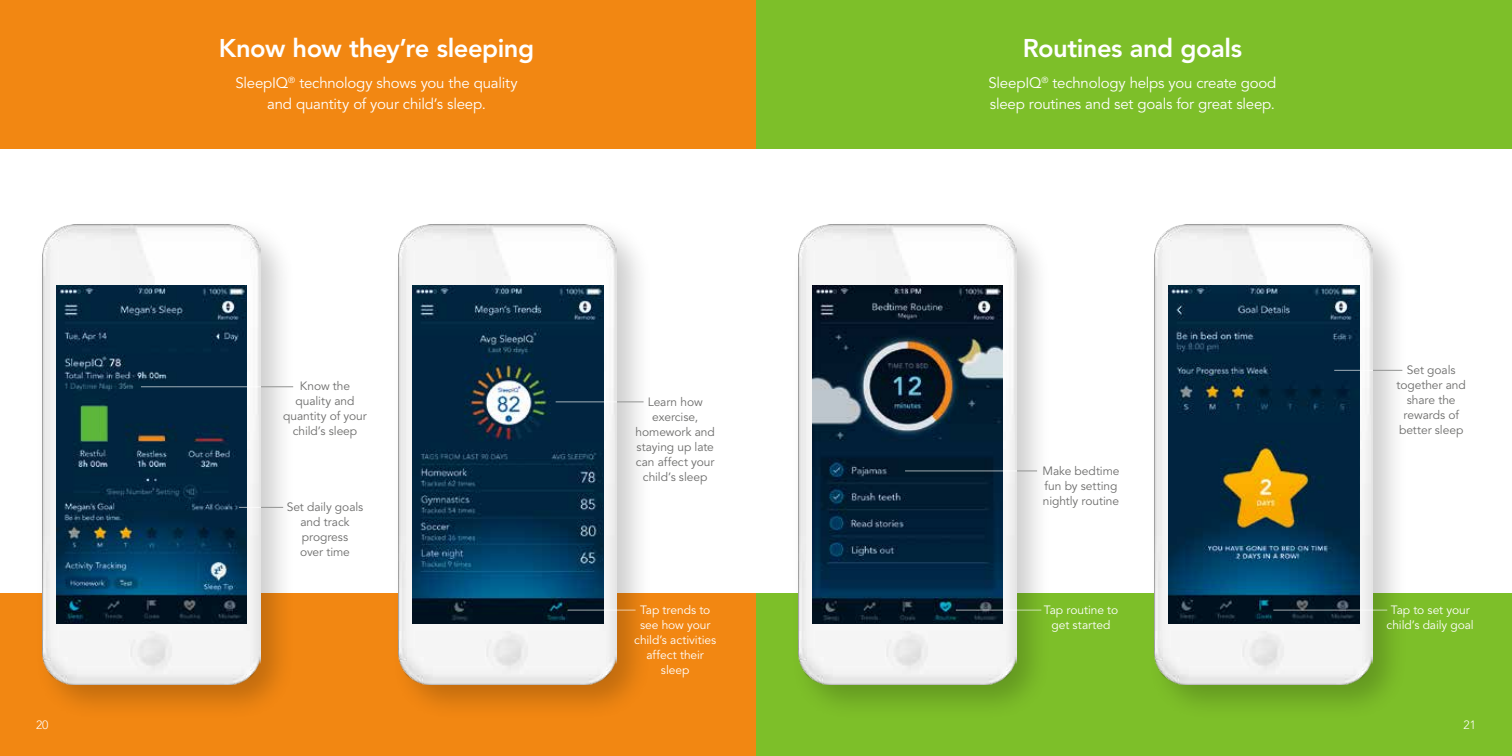
<style>
.page{position:relative;width:1512px;height:756px;background:#fff}
.page>*{position:absolute;margin:0;border:0;box-sizing:border-box;transform-origin:0 0}
.t1{font:800 25.5px "Avenir LT Std";letter-spacing:-.02em;color:#fff}
.t2{font:15px/21px "Avenir LT Std";letter-spacing:-.015em;color:#fff}
.t3{font:12px/15px "Avenir LT Std";letter-spacing:-.005em;color:#6d6d6c;text-align:center}
.t4{font:12px/15px "Avenir LT Std";letter-spacing:-.005em;color:#fff;text-align:center}
.t5{font:300 12px "Avenir LT Std";color:#fff}
</style>
<div class="page">
<div style="left:756px;top:0;width:756px;height:148px;background:#7dbf29"></div>
<div style="left:756px;top:594px;width:756px;height:162px;background:#7dbf29"></div>
<div style="left:1147px;top:217px;width:262px;height:504px;background:#000001;opacity:.2"></div>
<img style="left:1155px;top:225px;width:218px;height:460px">
<img style="left:1169px;top:286px;width:190px;height:338px">
<hr style="left:1334px;top:370px;width:68px;height:1px;background:#989998">
<div style="left:790px;top:217px;width:262px;height:504px;background:#000001;opacity:.2"></div>
<img style="left:798px;top:225px;width:218px;height:460px">
<img style="left:812px;top:286px;width:190px;height:338px">
<hr style="left:905px;top:470px;width:132px;height:1px;background:#989998">
<div style="left:0;top:0;width:756px;height:148px;background:#f28712"></div>
<div style="left:0;top:594px;width:756px;height:162px;background:#f28712"></div>
<div style="left:34px;top:217px;width:263px;height:504px;background:#000001;opacity:.2"></div>
<img style="left:42px;top:225px;width:218px;height:460px">
<img style="left:56px;top:286px;width:191px;height:338px">
<hr style="left:141px;top:386px;width:152px;height:1px;background:#989998">
<hr style="left:239px;top:507px;width:44px;height:1px;background:#989998">
<div style="left:391px;top:217px;width:262px;height:504px;background:#000001;opacity:.2"></div>
<img style="left:399px;top:225px;width:218px;height:460px">
<img style="left:413px;top:286px;width:190px;height:338px">
<hr style="left:556px;top:401px;width:88px;height:1px;background:#989998">
<hr style="left:568px;top:610px;width:68px;height:1px;background:#989998">
<hr style="left:956px;top:610px;width:85px;height:1px;background:#989998">
<hr style="left:1273px;top:610px;width:114px;height:1px;background:#989998">
<h1 class="t1" style="left:219px;top:33px;width:317px">Know how they’re sleeping</h1>
<p class="t2" style="left:235px;top:73px;width:284px;text-align:center">SleepIQ<sup>®</sup> technology shows you the quality and quantity of your child’s sleep.</p>
<p class="t3" style="left:283px;top:379px;width:85px">Know the quality and quantity of your child’s sleep</p>
<p class="t3" style="left:287px;top:500px;width:78px">Set daily goals and track progress<br>over time</p>
<p class="t3" style="left:636px;top:394px;width:81px">Learn how exercise, homework and staying up late can affect your child’s sleep</p>
<h1 class="t1" style="left:1023px;top:33px;width:221px">Routines and goals</h1>
<p class="t2" style="left:989px;top:73px;width:289px">SleepIQ<sup>®</sup> technology helps you create good sleep routines and set goals for great sleep.</p>
<p class="t3" style="left:1043px;top:463px;width:79px;text-align:left">Make bedtime fun by setting nightly routine</p>
<p class="t3" style="left:1397px;top:363px;width:71px">Set goals together and share the rewards of better sleep</p>
<p class="t4" style="left:634px;top:603px;width:84px">Tap trends to see how your child’s activities affect their sleep</p>
<p class="t4" style="left:1044px;top:603px;width:76px">Tap routine to get started</p>
<p class="t4" style="left:1387px;top:603px;width:89px">Tap to set your child’s daily goal</p>
<p class="t5" style="left:36px;top:718px;width:14px">20</p>
<p class="t5" style="left:1464px;top:718px;width:14px">21</p>
</div>
